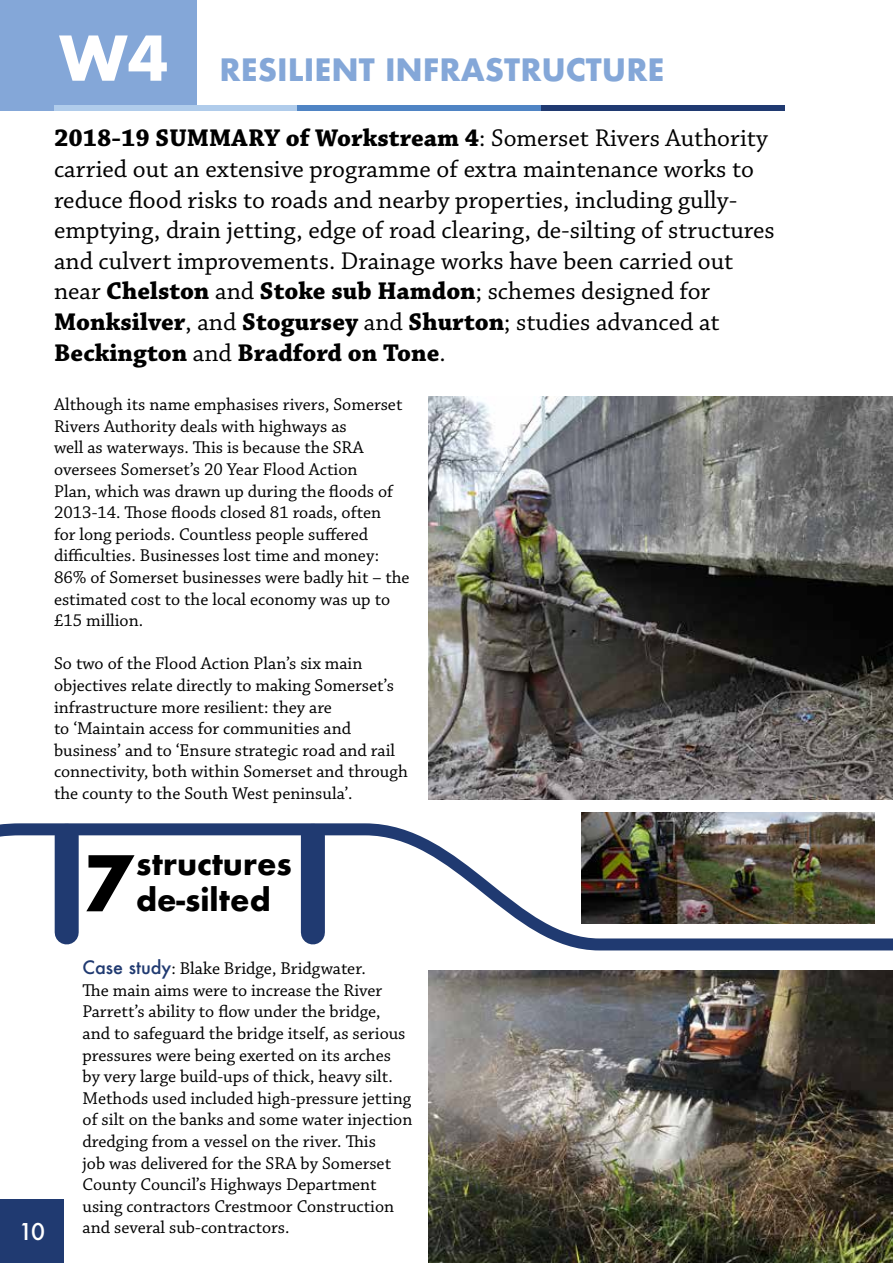
<style>
.page{position:relative;width:893px;height:1263px;background:#fff}
.page>*{position:absolute;margin:0;border:0;box-sizing:border-box;transform-origin:0 0}
.t1{font:700 74.4px "Futura";color:#000}
.t2{font:700 30px "Futura";color:#84a7d8}
.t3{font:700 30px "Futura";color:#000}
.t4{font:25.5px/30.6px "Chaparral Pro";color:#000}
.t5{font:500 22.5px "Futura";color:#fff}
.t6{font:18px/21.6px "Chaparral Pro";color:#000}
.s1{font-size:60px;color:#fff}
.s2{font-weight:700}
.s3{font-family:"Futura";font-weight:500;color:#203a71}
</style>
<div class="page">
<hr style="left:892px;top:103px;width:1px;height:211px;background:#355c97">
<div style="left:0;top:1199px;width:64px;height:64px;background:#203a71"></div>
<div style="left:0;top:0;width:197px;height:111px;background:#84a7d8"></div>
<div style="left:54px;top:106px;width:244px;height:5px;background:#b0cceb"></div>
<div style="left:298px;top:106px;width:243px;height:5px;background:#4f84c4"></div>
<div style="left:541px;top:106px;width:244px;height:5px;background:#203a71"></div>
<img style="left:428px;top:397px;width:465px;height:402px">
<img style="left:428px;top:971px;width:465px;height:292px">
<svg style="left:0;top:817px;width:893px;height:134px"></svg>
<img style="left:582px;top:812px;width:293px;height:111px">
<h2 class="t2" style="left:59px;top:48px;width:607px"><span class="s1">W4</span> RESILIENT INFRASTRUCTURE</h2>
<p class="t4" style="left:54px;top:124px;width:722px"><span class="s2">2018-19 SUMMARY of Workstream 4</span>: Somerset Rivers Authority carried out an extensive programme of extra maintenance works to reduce flood risks to roads and nearby properties, including gully&shy;emptying, drain jetting, edge of road clearing, de-silting of structures and culvert improvements. Drainage works have been carried out near <span class="s2">Chelston</span> and <span class="s2">Stoke sub Hamdon</span>; schemes designed for <span class="s2">Monksilver</span>, and <span class="s2">Stogursey</span> and <span class="s2">Shurton</span>; studies advanced at <span class="s2">Beckington</span> and <span class="s2">Bradford on Tone</span>.</p>
<p class="t6" style="left:54px;top:394px;width:357px">Although its name emphasises rivers, Somerset Rivers Authority deals with highways as<br>well as waterways. This is because the SRA oversees Somerset’s 20 Year Flood Action<br>Plan, which was drawn up during the floods of 2013-14. Those floods closed 81 roads, often<br>for long periods. Countless people suffered difficulties. Businesses lost time and money:<br>86% of Somerset businesses were badly hit – the estimated cost to the local economy was up to £15 million.</p>
<p class="t6" style="left:54px;top:654px;width:355px">So two of the Flood Action Plan’s six main objectives relate directly to making Somerset’s infrastructure more resilient: they are<br>to ‘Maintain access for communities and business’ and to ‘Ensure strategic road and rail connectivity, both within Somerset and through the county to the South West peninsula’.</p>
<p class="t5" style="left:19px;top:1216px;width:28px">10</p>
<h2 class="t3" style="left:136px;top:842px;width:157px">structures</h2>
<h1 class="t1" style="left:83px;top:829px;width:52px">7</h1>
<h2 class="t3" style="left:136px;top:878px;width:136px">de-silted</h2>
<p class="t6" style="left:83px;top:958px;width:331px"><span class="s3">Case study</span>: Blake Bridge, Bridgwater.<br>The main aims were to increase the River Parrett’s ability to flow under the bridge, and to safeguard the bridge itself, as serious pressures were being exerted on its arches by very large build-ups of thick, heavy silt.<br>Methods used included high-pressure jetting of silt on the banks and some water injection dredging from a vessel on the river. This<br>job was delivered for the SRA by Somerset County Council’s Highways Department using contractors Crestmoor Construction and several sub-contractors.</p>
</div>
